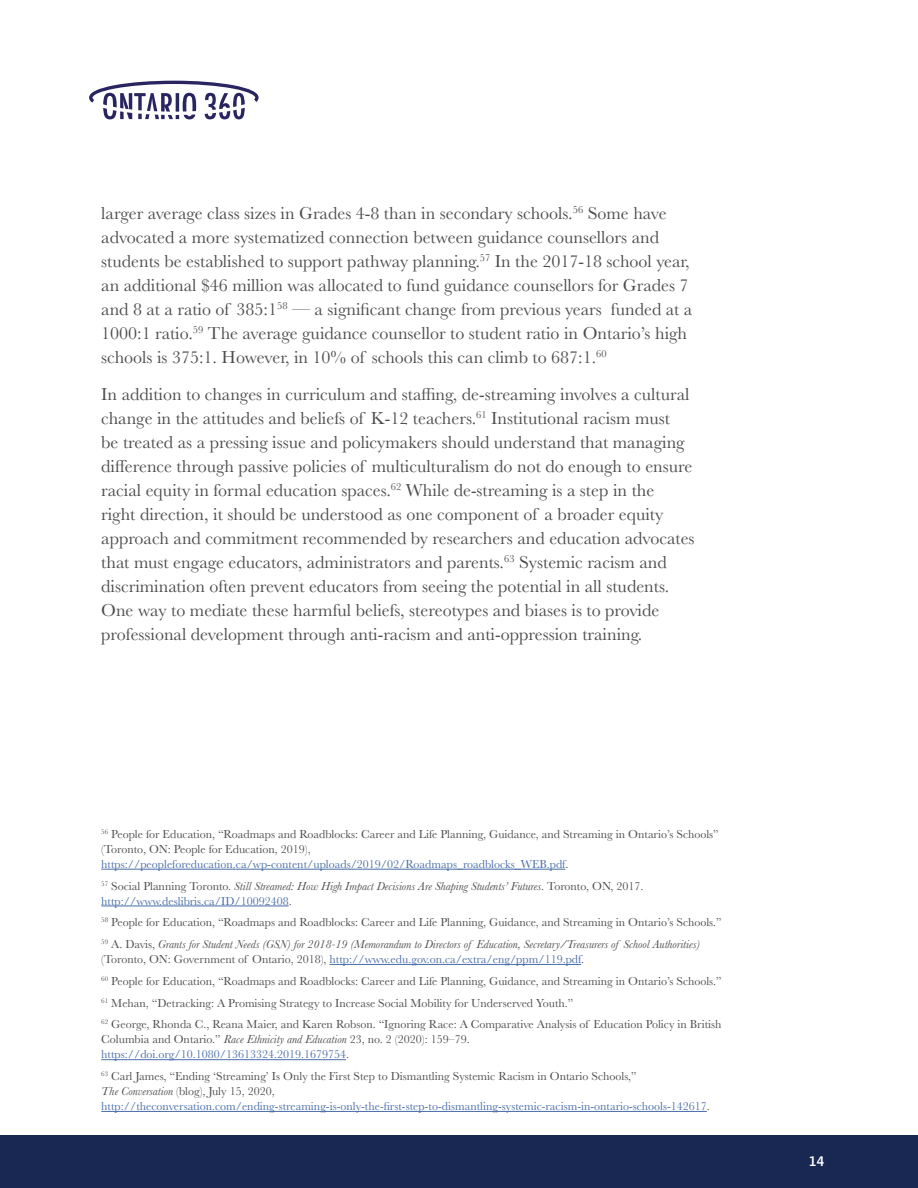
<style>
.page{position:relative;width:918px;height:1188px;background:#fff}
.page>*{position:absolute;margin:0;border:0;box-sizing:border-box;transform-origin:0 0}
.t1{font:18px/24px "Baskerville";color:#4d4d4f}
.t2{font:500 13.5px "Flama";color:#fff}
.t3{font:12px/21.8px "Baskerville";color:#4d4d4f}
.t4{font:12px/15px "Baskerville";color:#486da8}
.t5{font:italic 12px/15px "Baskerville";color:#4d4d4f}
.s1{color:#486da8}
.s2{font-style:normal}
.s3{font-style:normal;color:#486da8}
.s4{font-style:italic}
.s5{color:#4d4d4f}
.s6{font-style:italic;color:#4d4d4f}
</style>
<div class="page">
<div style="left:0;top:1135px;width:918px;height:53px;background:#192852"></div>
<svg style="left:89px;top:81px;width:170px;height:38px"></svg>
<hr style="left:101px;top:869px;width:464px;height:1px;background:#486da8">
<hr style="left:101px;top:906px;width:188px;height:1px;background:#486da8">
<hr style="left:330px;top:964px;width:251px;height:1px;background:#486da8">
<hr style="left:101px;top:1059px;width:245px;height:1px;background:#486da8">
<hr style="left:101px;top:1111px;width:606px;height:1px;background:#486da8">
<p class="t1" style="left:101px;top:201px;width:593px">larger average class sizes in Grades 4-8 than in secondary schools.<sup>56</sup> Some have advocated a more systematized connection between guidance counsellors and students be established to support pathway planning.<sup>57</sup> In the 2017-18 school year, an additional $46 million was allocated to fund guidance counsellors for Grades 7 and 8 at a ratio of 385:1<sup>58</sup> –– a significant change from previous years funded at a 1000:1 ratio.<sup>59</sup> The average guidance counsellor to student ratio in Ontario’s high schools is 375:1. However, in 10% of schools this can climb to 687:1.<sup>60</sup></p>
<p class="t1" style="left:101px;top:383px;width:595px">In addition to changes in curriculum and staffing, de-streaming involves a cultural change in the attitudes and beliefs of K-12 teachers.<sup>61</sup> Institutional racism must<br>be treated as a pressing issue and policymakers should understand that managing difference through passive policies of multiculturalism do not do enough to ensure racial equity in formal education spaces.<sup>62</sup> While de-streaming is a step in the<br>right direction, it should be understood as one component of a broader equity approach and commitment recommended by researchers and education advocates that must engage educators, administrators and parents.<sup>63</sup> Systemic racism and discrimination often prevent educators from seeing the potential in all students.<br>One way to mediate these harmful beliefs, stereotypes and biases is to provide professional development through anti-racism and anti-oppression training.</p>
<p class="t3" style="left:101px;top:827px;width:619px;line-height:15px"><sup>56</sup> People for Education, “Roadmaps and Roadblocks: Career and Life Planning, Guidance, and Streaming in Ontario’s Schools” (Toronto, ON: People for Education, 2019), <span class="s1">https://peopleforeducation.ca/wp-content/uploads/2019/02/Roadmaps_roadblocks_WEB.pdf</span>.</p>
<p class="t5" style="left:101px;top:878px;width:544px"><sup>57</sup> <span class="s2">Social Planning Toronto.</span> Still Streamed: How High Impact Decisions Are Shaping Students’ Futures<span class="s2">. Toronto, ON, 2017. </span><span class="s3">http://www.deslibris.ca/ID/10092408</span><span class="s2">.</span></p>
<p class="t3" style="left:101px;top:912px;width:622px"><sup>58</sup> People for Education, “Roadmaps and Roadblocks: Career and Life Planning, Guidance, and Streaming in Ontario’s Schools.”<br><sup>59</sup> A. Davis, <span class="s4">Grants for Student Needs (GSN) for 2018-19 (Memorandum to Directors of Education, Secretary/Treasurers of School Authorities)</span></p>
<p class="t3" style="left:101px;top:949px;width:622px">(Toronto, ON: Government of Ontario, 2018), <span class="s1">http://www.edu.gov.on.ca/extra/eng/ppm/119.pdf</span>.<br><sup>60</sup> People for Education, “Roadmaps and Roadblocks: Career and Life Planning, Guidance, and Streaming in Ontario’s Schools.” <sup>61</sup> Mehan, “Detracking: A Promising Strategy to Increase Social Mobility for Underserved Youth.”<br><sup>62</sup> George, Rhonda C., Reana Maier, and Karen Robson. “Ignoring Race: A Comparative Analysis of Education Policy in British</p>
<p class="t4" style="left:101px;top:1032px;width:370px"><span class="s5">Columbia and Ontario.”</span> <span class="s6">Race Ethnicity and Education</span> <span class="s5">23, no. 2 (2020): 159–79. </span>https://doi.org/10.1080/13613324.2019.1679754<span class="s5">.</span></p>
<p class="t4" style="left:101px;top:1069px;width:610px"><sup>63</sup> <span class="s5">Carl James, “Ending ‘Streaming’ Is Only the First Step to Dismantling Systemic Racism in Ontario Schools,”<br></span><span class="s6">The Conversation</span> <span class="s5">(blog), July 15, 2020, </span>http://theconversation.com/ending-streaming-is-only-the-first-step-to-dismantling-systemic-racism-in-ontario-schools-142617<span class="s5">.</span></p>
<p class="t2" style="left:809px;top:1153px;width:17px">14</p>
</div>
